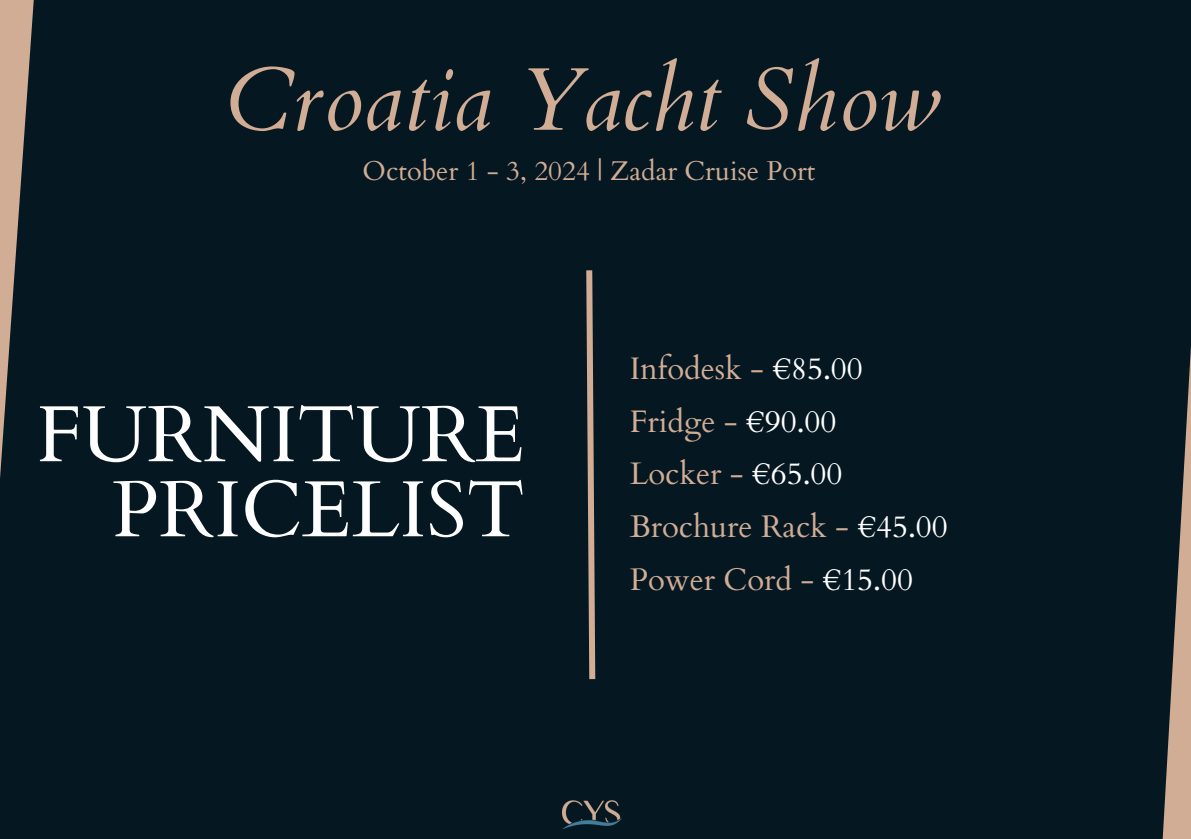
<style>
.page{position:relative;width:1191px;height:839px;background:#fff}
.page>*{position:absolute;margin:0;border:0;box-sizing:border-box;transform-origin:0 0}
.t1{font:italic 89.2px "Cardo";color:#d2ad95}
.t2{font:79.6px/75px "Cardo";color:#fff;text-align:right}
.t3{font:31.2px/52.4px "Cardo";color:#d2ad95}
.t4{font:27.2px "Cardo";color:#d2ad95}
.s1{color:#fff}
</style>
<div class="page">
<div style="left:0;top:0;width:1191px;height:838px;background:#051822"></div>
<svg style="left:0;top:0;width:34px;height:478px"></svg>
<svg style="left:1162px;top:346px;width:29px;height:492px"></svg>
<img style="left:562px;top:800px;width:60px;height:30px">
<svg style="left:586px;top:270px;width:10px;height:410px"></svg>
<h2 class="t1" style="left:226px;top:41px;width:716px">Croatia Yacht Show</h2>
<p class="t4" style="left:363px;top:153px;width:454px">October 1 - 3, 2024 | Zadar Cruise Port</p>
<h1 class="t2" style="left:37px;top:398px;width:490px">FURNITURE<br>PRICELIST</h1>
<p class="t3" style="left:630px;top:343px;width:320px">Infodesk - <span class="s1">€85.00<br></span>Fridge - <span class="s1">€90.00<br></span>Locker - <span class="s1">€65.00<br></span>Brochure Rack - <span class="s1">€45.00<br></span>Power Cord - <span class="s1">€15.00</span></p>
</div>
